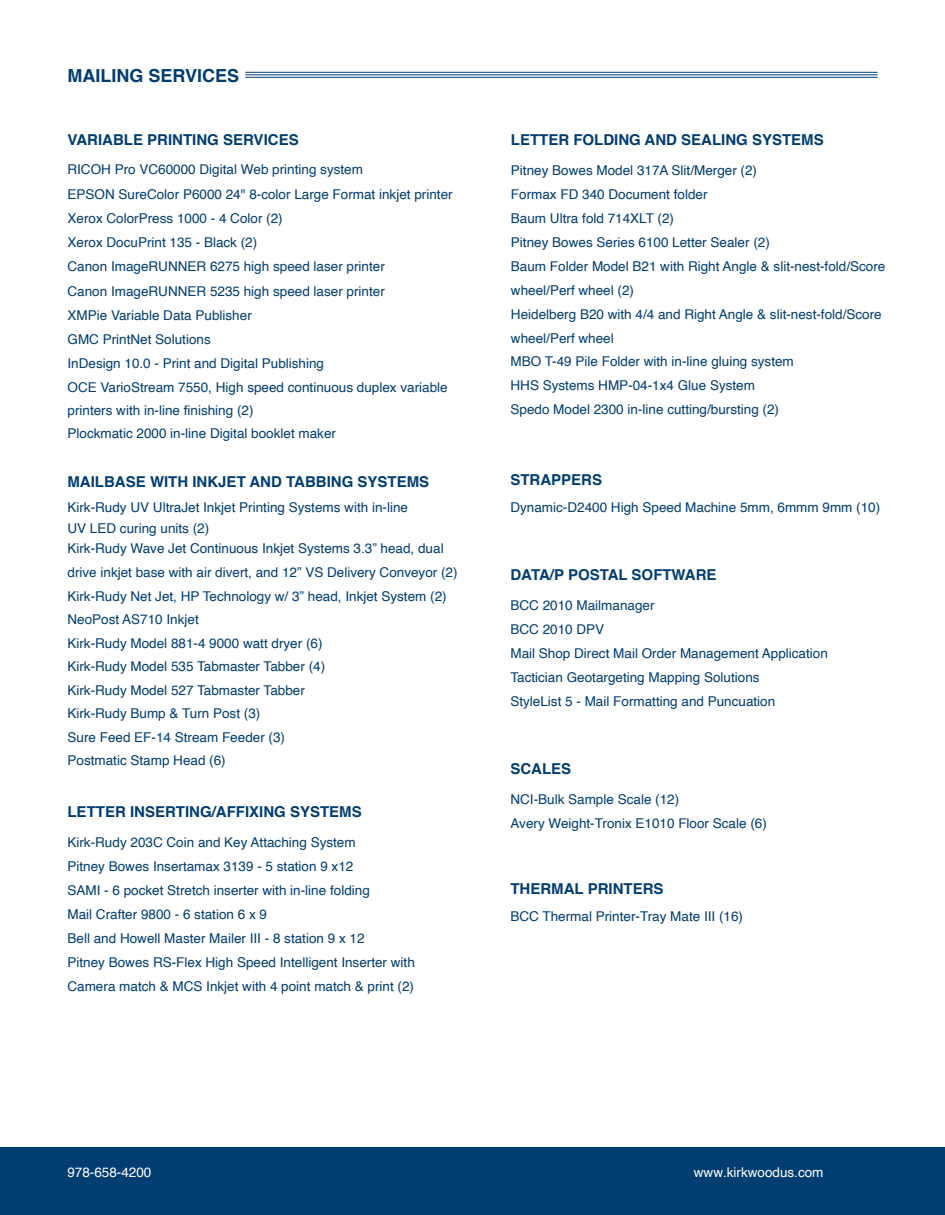
<style>
.page{position:relative;width:945px;height:1215px;background:#fff}
.page>*{position:absolute;margin:0;border:0;box-sizing:border-box;transform-origin:0 0}
.t1{font:700 18px "Helvetica";color:#003d71}
.t2{font:700 15px "Helvetica";color:#003d71}
.t3{font:13.5px/24px "Helvetica";color:#003d71}
.t4{font:13.5px "Helvetica";color:#fff}
</style>
<div class="page">
<div style="left:0;top:1148px;width:945px;height:67px;background:#003d71"></div>
<hr style="left:245px;top:72px;width:633px;height:1px;background:#003d71">
<hr style="left:245px;top:74px;width:633px;height:1px;background:#003d71">
<hr style="left:245px;top:77px;width:633px;height:1px;background:#003d71">
<h1 class="t1" style="left:68px;top:68px;width:173px">MAILING SERVICES</h1>
<p class="t2" style="left:68px;top:133px;width:233px">VARIABLE PRINTING SERVICES</p>
<p class="t3" style="left:67px;top:159px;width:297px">RICOH Pro VC60000 Digital Web printing system</p>
<p class="t3" style="left:67px;top:183px;width:387px">EPSON SureColor P6000 24" 8-color Large Format inkjet printer</p>
<p class="t3" style="left:68px;top:207px;width:382px">Xerox ColorPress 1000 - 4 Color (2)<br>Xerox DocuPrint 135 - Black (2)<br>Canon ImageRUNNER 6275 high speed laser printer<br>Canon ImageRUNNER 5235 high speed laser printer<br>XMPie Variable Data Publisher<br>GMC PrintNet Solutions<br>InDesign 10.0 - Print and Digital Publishing<br>OCE VarioStream 7550, High speed continuous duplex variable</p>
<p class="t3" style="left:68px;top:423px;width:270px">Plockmatic 2000 in-line Digital booklet maker</p>
<p class="t2" style="left:68px;top:476px;width:363px">MAILBASE WITH INKJET AND TABBING SYSTEMS</p>
<p class="t3" style="left:67px;top:399px;width:188px">printers with in-line finishing (2)</p>
<p class="t3" style="left:67px;top:498px;width:342px;line-height:20.7px">Kirk-Rudy UV UltraJet Inkjet Printing Systems with in-line<br>UV LED curing units (2)</p>
<p class="t3" style="left:68px;top:538px;width:392px;line-height:23.5px">Kirk-Rudy Wave Jet Continuous Inkjet Systems 3.3” head, dual drive inkjet base with air divert, and 12” VS Delivery Conveyor (2)<br>Kirk-Rudy Net Jet, HP Technology w/ 3” head, Inkjet System (2)<br>NeoPost AS710 Inkjet<br>Kirk-Rudy Model 881-4 9000 watt dryer (6)<br>Kirk-Rudy Model 535 Tabmaster Tabber (4)<br>Kirk-Rudy Model 527 Tabmaster Tabber<br>Kirk-Rudy Bump &amp; Turn Post (3)<br>Sure Feed EF-14 Stream Feeder (3)<br>Postmatic Stamp Head (6)</p>
<p class="t2" style="left:68px;top:806px;width:296px">LETTER INSERTING/AFFIXING SYSTEMS</p>
<p class="t3" style="left:68px;top:832px;width:349px">Kirk-Rudy 203C Coin and Key Attaching System<br>Pitney Bowes Insertamax 3139 - 5 station 9 x12<br>SAMI - 6 pocket Stretch inserter with in-line folding<br>Mail Crafter 9800 - 6 station 6 x 9<br>Bell and Howell Master Mailer III - 8 station 9 x 12<br>Pitney Bowes RS-Flex High Speed Intelligent Inserter with Camera match &amp; MCS Inkjet with 4 point match &amp; print (2)</p>
<p class="t2" style="left:511px;top:133px;width:314px">LETTER FOLDING AND SEALING SYSTEMS</p>
<p class="t3" style="left:510px;top:159px;width:376px">Pitney Bowes Model 317A Slit/Merger (2)<br>Formax FD 340 Document folder<br>Baum Ultra fold 714XLT (2)<br>Pitney Bowes Series 6100 Letter Sealer (2)<br>Baum Folder Model B21 with Right Angle &amp; slit-nest-fold/Score wheel/Perf wheel (2)<br>Heidelberg B20 with 4/4 and Right Angle &amp; slit-nest-fold/Score wheel/Perf wheel<br>MBO T-49 Pile Folder with in-line gluing system<br>HHS Systems HMP-04-1x4 Glue System<br>Spedo Model 2300 in-line cutting/bursting (2)</p>
<p class="t2" style="left:510px;top:473px;width:93px">STRAPPERS</p>
<p class="t3" style="left:510px;top:496px;width:371px">Dynamic-D2400 High Speed Machine 5mm, 6mmm 9mm (10)</p>
<p class="t2" style="left:510px;top:568px;width:208px">DATA/P POSTAL SOFTWARE</p>
<p class="t3" style="left:510px;top:594px;width:319px">BCC 2010 Mailmanager<br>BCC 2010 DPV<br>Mail Shop Direct Mail Order Management Application Tactician Geotargeting Mapping Solutions<br>StyleList 5 - Mail Formatting and Puncuation</p>
<p class="t2" style="left:510px;top:763px;width:62px">SCALES</p>
<p class="t3" style="left:510px;top:789px;width:258px">NCI-Bulk Sample Scale (12)<br>Avery Weight-Tronix E1010 Floor Scale (6)</p>
<p class="t2" style="left:510px;top:882px;width:155px">THERMAL PRINTERS</p>
<p class="t3" style="left:510px;top:905px;width:234px">BCC Thermal Printer-Tray Mate III (16)</p>
<p class="t4" style="left:67px;top:1167px;width:85px">978-658-4200</p>
<p class="t4" style="left:694px;top:1167px;width:131px">www.kirkwoodus.com</p>
</div>
